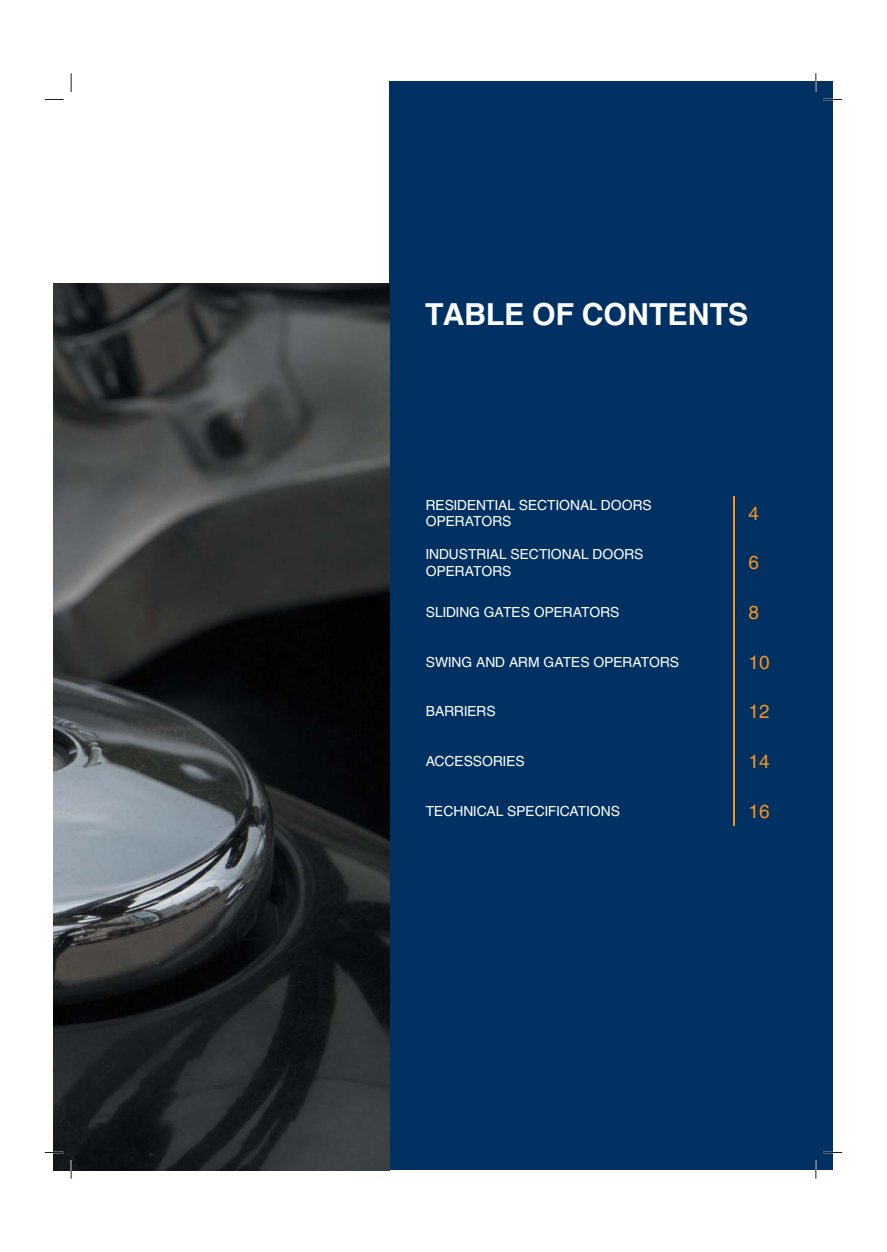
<style>
.page{position:relative;width:887px;height:1252px;background:#fff}
.page>*{position:absolute;margin:0;border:0;box-sizing:border-box;transform-origin:0 0}
.t1{font:700 30px "Helios";color:#fff}
.t2{font:18.75px "Helios";color:#f7931d}
.t3{font:13.75px/16.5px "Helios";color:#fff}
</style>
<div class="page">
<div style="left:390px;top:82px;width:442px;height:1088px;background:#003162"></div>
<img style="left:53px;top:284px;width:337px;height:886px">
<hr style="left:732px;top:496px;width:2px;height:330px;background:#f7931d">
<svg style="left:45px;top:99px;width:19px;height:1px"></svg>
<svg style="left:823px;top:99px;width:18px;height:1px"></svg>
<svg style="left:45px;top:1151px;width:19px;height:2px"></svg>
<svg style="left:823px;top:1151px;width:18px;height:2px"></svg>
<svg style="left:70px;top:73px;width:2px;height:19px"></svg>
<svg style="left:70px;top:1159px;width:2px;height:19px"></svg>
<svg style="left:814px;top:73px;width:2px;height:19px"></svg>
<svg style="left:815px;top:1160px;width:1px;height:18px"></svg>
<h1 class="t1" style="left:425px;top:303px;width:324px">TABLE OF CONTENTS</h1>
<p class="t3" style="left:425px;top:497px;width:227px">RESIDENTIAL SECTIONAL DOORS<br>OPERATORS</p>
<p class="t3" style="left:425px;top:547px;width:219px">INDUSTRIAL SECTIONAL DOORS<br>OPERATORS</p>
<p class="t3" style="left:425px;top:605px;width:195px">SLIDING GATES OPERATORS</p>
<p class="t3" style="left:425px;top:654px;width:255px">SWING AND ARM GATES OPERATORS</p>
<p class="t3" style="left:425px;top:704px;width:71px">BARRIERS</p>
<p class="t3" style="left:425px;top:753px;width:100px">ACCESSORIES</p>
<p class="t3" style="left:425px;top:803px;width:196px">TECHNICAL SPECIFICATIONS</p>
<h2 class="t2" style="left:748px;top:506px;width:12px">4</h2>
<h2 class="t2" style="left:748px;top:555px;width:12px">6</h2>
<h2 class="t2" style="left:748px;top:605px;width:12px">8</h2>
<h2 class="t2" style="left:748px;top:654px;width:23px">10</h2>
<h2 class="t2" style="left:748px;top:704px;width:23px">12</h2>
<h2 class="t2" style="left:748px;top:754px;width:23px">14</h2>
<h2 class="t2" style="left:748px;top:803px;width:23px">16</h2>
</div>
